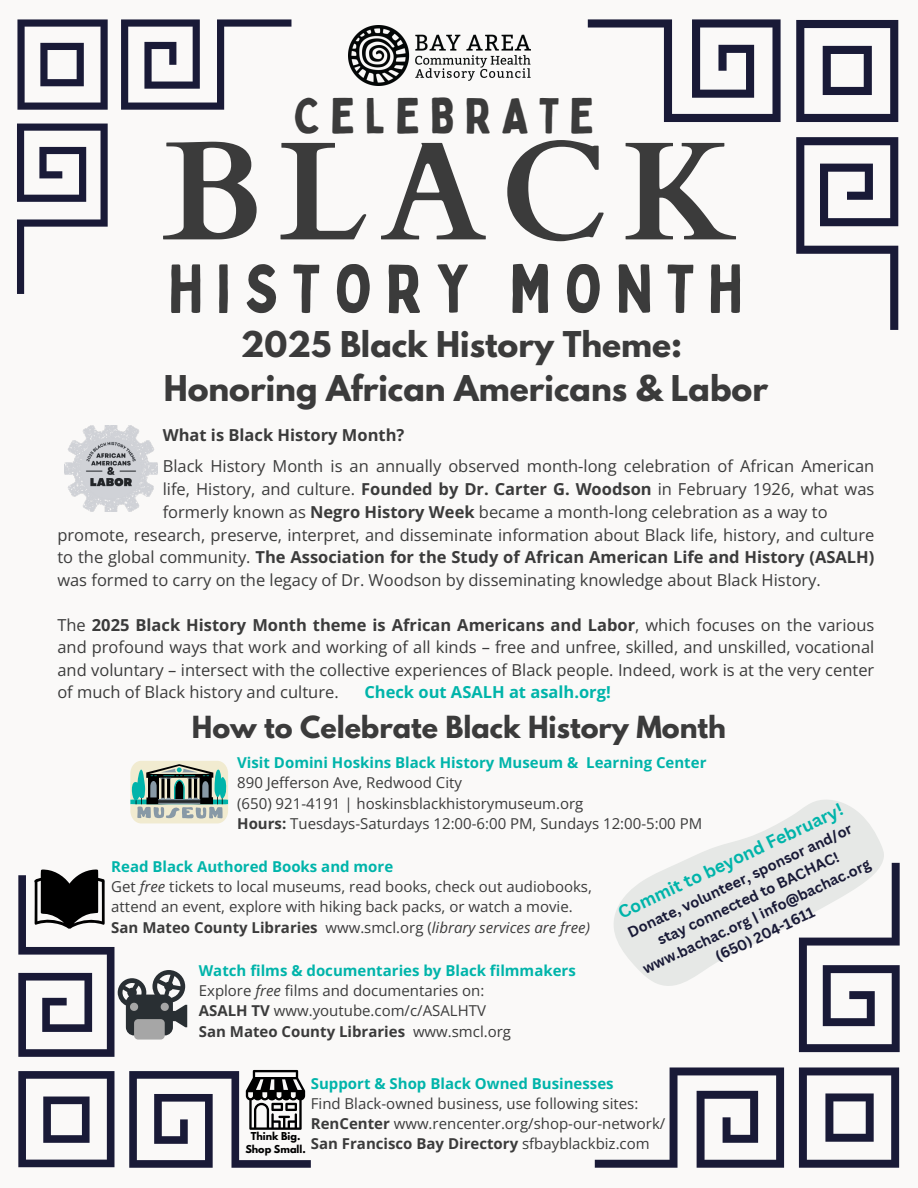
<style>
.page{position:relative;width:918px;height:1188px;background:#faf9f8}
.page>*{position:absolute;margin:0;border:0;box-sizing:border-box;transform-origin:0 0}
.t1{font:700 140.1px "Cardo";letter-spacing:.1em;color:#3b3b3b}
.t2{font:67.35px "Bobby Jones";letter-spacing:.2em;color:#3b3b3b}
.t3{font:49.35px "Bobby Jones";letter-spacing:.2em;color:#3b3b3b}
.t4{font:700 31.5px/43.8px "League Spartan";color:#3b3b3b;text-align:center}
.t5{font:700 27px "League Spartan";color:#3b3b3b}
.t6{font:700 17.55px "Canva Sans";color:#00b4aa}
.t7{font:16.5px/22.5px "Open Sans";color:#3b3b3b;text-align:justify}
.t8{font:700 16.5px "Open Sans";color:#00b4aa}
.t9{font:700 16.5px "Open Sans";color:#3b3b3b}
.t10{font:15px/20.2px "Open Sans";color:#3b3b3b}
.t11{font:700 15px "Open Sans";color:#00b4aa}
.t12{font:700 15px "Open Sans";color:#3b3b3b}
.t13{font:700 14.55px/19.6px "Canva Sans";color:#191a37;text-align:center}
.t14{font:700 9.75px/12.9px "League Spartan";color:#000;text-align:center}
.s1{font-weight:700}
.s2{font-style:italic}
.s3{font-weight:400}
.s4{font-weight:400;font-style:italic}
</style>
<div class="page">
<svg style="left:17px;top:19px;width:91px;height:91px"></svg>
<svg style="left:121px;top:19px;width:170px;height:91px"></svg>
<svg style="left:17px;top:124px;width:91px;height:170px"></svg>
<svg style="left:796px;top:20px;width:102px;height:102px"></svg>
<svg style="left:796px;top:137px;width:102px;height:193px"></svg>
<svg style="left:588px;top:19px;width:193px;height:103px"></svg>
<svg style="left:799px;top:1067px;width:100px;height:101px"></svg>
<svg style="left:595px;top:1067px;width:189px;height:101px"></svg>
<svg style="left:799px;top:1011px;width:101px;height:41px"></svg>
<svg style="left:18px;top:1071px;width:96px;height:96px"></svg>
<img style="left:349px;top:25px;width:182px;height:61px">
<img style="left:64px;top:425px;width:94px;height:87px">
<svg style="left:130px;top:761px;width:98px;height:62px;background:#8fa599"></svg>
<svg style="left:18px;top:869px;width:169px;height:188px"></svg>
<svg style="left:614px;top:800px;width:286px;height:211px"></svg>
<svg style="left:129px;top:1070px;width:182px;height:98px"></svg>
<p class="t3" style="left:294px;top:84px;width:302px">CELEBRATE</p>
<p class="t1" style="left:162px;top:101px;width:575px">BLACK</p>
<p class="t2" style="left:169px;top:246px;width:576px">HISTORY MONTH</p>
<p class="t4" style="left:164px;top:327px;width:606px">2025 Black History Theme:<br>Honoring African Americans &amp; Labor</p>
<p class="t9" style="left:163px;top:424px;width:243px">What is Black History Month?</p>
<p class="t7" style="left:163px;top:454px;width:713px;line-height:23px">Black History Month is an annually observed month-long celebration of African American life, History, and culture. <span class="s1">Founded by Dr. Carter G. Woodson</span> in February 1926, what was formerly known as <span class="s1">Negro History Week</span> became a month-long celebration as a way to</p>
<p class="t7" style="left:57px;top:523px;width:818px">promote, research, preserve, interpret, and disseminate information about Black life, history, and culture to the global community. <span class="s1">The Association for the Study of African American Life and History (ASALH) </span>was formed to carry on the legacy of Dr. Woodson by disseminating knowledge about Black History.</p>
<p class="t7" style="left:57px;top:613px;width:818px">The <span class="s1">2025 Black History Month theme is African Americans and Labor</span>, which focuses on the various and profound ways that work and working of all kinds – free and unfree, skilled, and unskilled, vocational and voluntary – intersect with the collective experiences of Black people. Indeed, work is at the very center of much of Black history and culture.</p>
<p class="t8" style="left:364px;top:680px;width:248px">Check out ASALH at asalh.org!</p>
<p class="t5" style="left:192px;top:713px;width:536px">How to Celebrate Black History Month</p>
<h1 class="t11" style="left:237px;top:752px;width:471px">Visit Domini Hoskins Black History Museum &amp; Learning Center</h1>
<p class="t10" style="left:237px;top:772px;width:226px">890 Jefferson Ave, Redwood City</p>
<h4 class="t10" style="left:237px;top:793px;width:348px">(650) 921-4191 | hoskinsblackhistorymuseum.org</h4>
<h6 class="t10" style="left:237px;top:813px;width:467px"><span class="s1">Hours:</span> Tuesdays-Saturdays 12:00-6:00 PM, Sundays 12:00-5:00 PM</h6>
<p class="t6" style="left:614px;top:902px;width:248px;rotate:-25deg">Commit to beyond February!</p>
<p class="t13" style="left:623px;top:924px;width:251px;rotate:-25deg">Donate, volunteer, sponsor and/or stay connected to BACHAC! www.bachac.org | info@bachac.org (650) 204-1611</p>
<p class="t11" style="left:111px;top:856px;width:283px">Read Black Authored Books and more</p>
<h6 class="t10" style="left:111px;top:876px;width:482px">Get <span class="s2">free</span> tickets to local museums, read books, check out audiobooks, attend an event, explore with hiking back packs, or watch a movie.</h6>
<p class="t12" style="left:111px;top:917px;width:480px">San Mateo County Libraries <span class="s3">www.smcl.org (</span><span class="s4">library services are free)</span></p>
<p class="t11" style="left:199px;top:960px;width:379px">Watch films &amp; documentaries by Black filmmakers</p>
<p class="t10" style="left:199px;top:980px;width:287px">Explore <span class="s2">free</span> films and documentaries on:</p>
<p class="t10" style="left:199px;top:1000px;width:289px"><span class="s1">ASALH TV</span> www.youtube.com/c/ASALHTV</p>
<p class="t12" style="left:199px;top:1021px;width:314px">San Mateo County Libraries <span class="s3">www.smcl.org</span></p>
<p class="t11" style="left:311px;top:1073px;width:304px">Support &amp; Shop Black Owned Businesses</p>
<p class="t10" style="left:311px;top:1093px;width:329px">Find Black-owned business, use following sites:</p>
<p class="t10" style="left:311px;top:1113px;width:356px"><span class="s1">RenCenter</span> www.rencenter.org/shop-our-network/</p>
<h5 class="t12" style="left:311px;top:1133px;width:340px">San Francisco Bay Directory <span class="s3">sfbayblackbiz.com</span></h5>
<p class="t14" style="left:245px;top:1131px;width:62px">Think Big.<br>Shop Small.</p>
</div>
